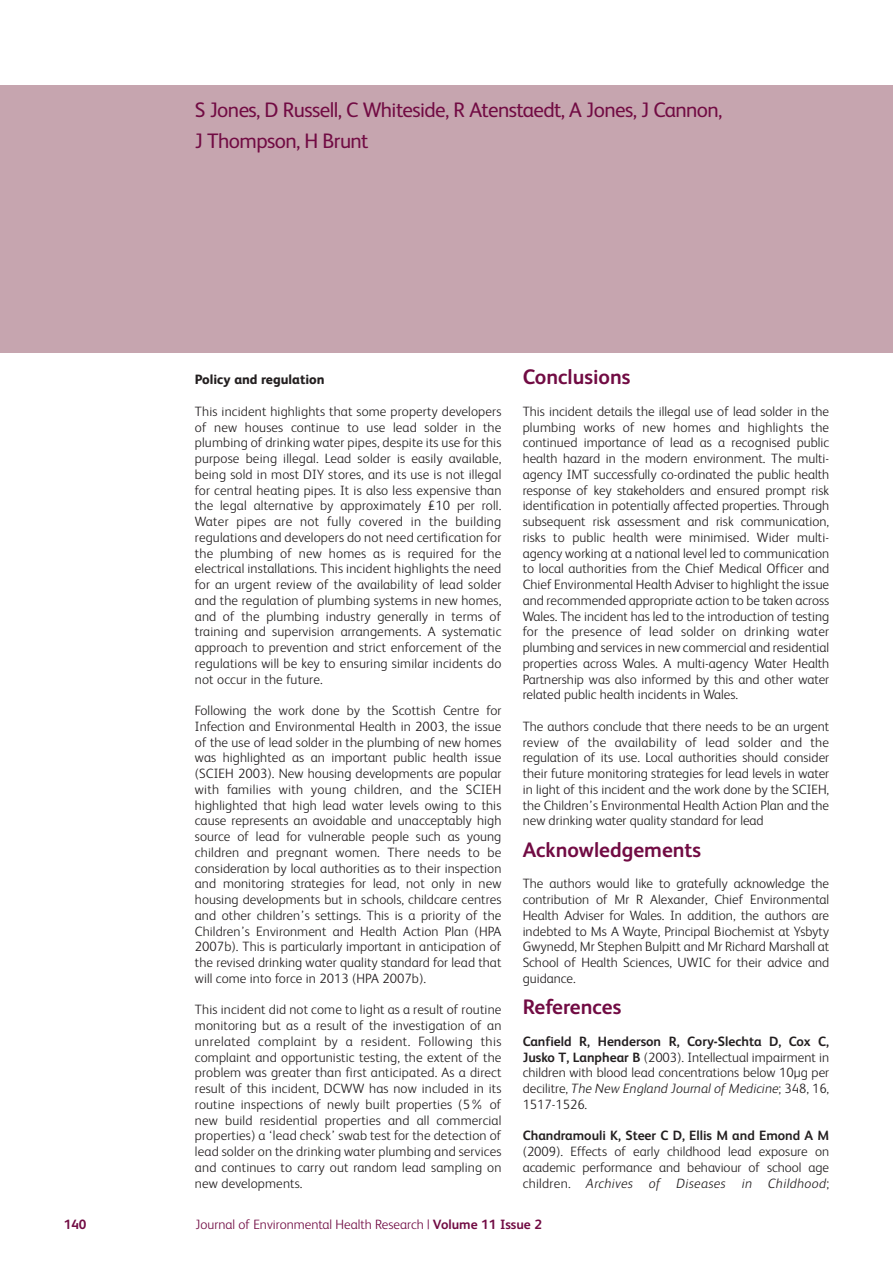
<style>
.page{position:relative;width:893px;height:1263px;background:#fff}
.page>*{position:absolute;margin:0;border:0;box-sizing:border-box;transform-origin:0 0}
.t1{font:21px/31.5px "FS Albert";letter-spacing:-.03em;color:#710b43}
.t2{font:700 21px "FS Albert";color:#710b43}
.t3{font:300 13.5px/15.8px "FS Albert";color:#231f20;text-align:justify}
.t4{font:300 13.5px "FS Albert";color:#710b43}
.t5{font:700 13.5px "FS Albert";color:#231f20}
.t6{font:800 13.5px "FS Albert";color:#231f20}
.t7{font:700 13.5px "FS Albert";color:#710b43}
.s1{font-weight:700}
.s2{font-style:italic}
</style>
<div class="page">
<div style="left:0;top:85px;width:893px;height:268px;background:#c6a5af"></div>
<h1 class="t1" style="left:195px;top:96px;width:529px">S Jones, D Russell, C Whiteside, R Atenstaedt, A Jones, J Cannon,<br>J Thompson, H Brunt</h1>
<p class="t6" style="left:195px;top:375px;width:131px">Policy and regulation</p>
<p class="t3" style="left:195px;top:405px;width:308px">This incident highlights that some property developers of new houses continue to use lead solder in the plumbing of drinking water pipes, despite its use for this purpose being illegal. Lead solder is easily available, being sold in most DIY stores, and its use is not illegal for central heating pipes. It is also less expensive than the legal alternative by approximately £10 per roll.<br>Water pipes are not fully covered in the building regulations and developers do not need certification for the plumbing of new homes as is required for the electrical installations. This incident highlights the need for an urgent review of the availability of lead solder and the regulation of plumbing systems in new homes, and of the plumbing industry generally in terms of training and supervision arrangements. A systematic approach to prevention and strict enforcement of the regulations will be key to ensuring similar incidents do not occur in the future.</p>
<p class="t3" style="left:195px;top:704px;width:308px">Following the work done by the Scottish Centre for Infection and Environmental Health in 2003, the issue of the use of lead solder in the plumbing of new homes was highlighted as an important public health issue (SCIEH 2003). New housing developments are popular with families with young children, and the SCIEH highlighted that high lead water levels owing to this cause represents an avoidable and unacceptably high source of lead for vulnerable people such as young children and pregnant women. There needs to be consideration by local authorities as to their inspection and monitoring strategies for lead, not only in new housing developments but in schools, childcare centres and other children’s settings. This is a priority of the Children’s Environment and Health Action Plan (HPA 2007b). This is particularly important in anticipation of the revised drinking water quality standard for lead that will come into force in 2013 (HPA 2007b).</p>
<p class="t3" style="left:195px;top:1003px;width:308px">This incident did not come to light as a result of routine monitoring but as a result of the investigation of an unrelated complaint by a resident. Following this complaint and opportunistic testing, the extent of the problem was greater than first anticipated. As a direct result of this incident, DCWW has now included in its routine inspections of newly built properties (5% of new build residential properties and all commercial properties) a ‘lead check’ swab test for the detection of lead solder on the drinking water plumbing and services and continues to carry out random lead sampling on new developments.</p>
<h1 class="t2" style="left:523px;top:370px;width:109px">Conclusions</h1>
<p class="t3" style="left:523px;top:405px;width:308px">This incident details the illegal use of lead solder in the plumbing works of new homes and highlights the continued importance of lead as a recognised public health hazard in the modern environment. The multi&shy;agency IMT successfully co-ordinated the public health response of key stakeholders and ensured prompt risk identification in potentially affected properties. Through subsequent risk assessment and risk communication, risks to public health were minimised. Wider multi&shy;agency working at a national level led to communication to local authorities from the Chief Medical Officer and Chief Environmental Health Adviser to highlight the issue and recommended appropriate action to be taken across Wales. The incident has led to the introduction of testing for the presence of lead solder on drinking water plumbing and services in new commercial and residential properties across Wales. A multi-agency Water Health Partnership was also informed by this and other water related public health incidents in Wales.</p>
<p class="t3" style="left:523px;top:720px;width:308px">The authors conclude that there needs to be an urgent review of the availability of lead solder and the regulation of its use. Local authorities should consider their future monitoring strategies for lead levels in water in light of this incident and the work done by the SCIEH, the Children’s Environmental Health Action Plan and the new drinking water quality standard for lead</p>
<h1 class="t2" style="left:523px;top:842px;width:180px">Acknowledgements</h1>
<p class="t3" style="left:523px;top:877px;width:308px">The authors would like to gratefully acknowledge the contribution of Mr R Alexander, Chief Environmental Health Adviser for Wales. In addition, the authors are indebted to Ms A Wayte, Principal Biochemist at Ysbyty Gwynedd, Mr Stephen Bulpitt and Mr Richard Marshall at School of Health Sciences, UWIC for their advice and guidance.</p>
<h1 class="t2" style="left:523px;top:1000px;width:100px">References</h1>
<p class="t3" style="left:523px;top:1035px;width:308px"><span class="s1">Canfield R, Henderson R, Cory-Slechta D, Cox C, Jusko T, Lanphear B</span> (2003). Intellectual impairment in children with blood lead concentrations below 10µg per decilitre, <span class="s2">The New England Journal of Medicine</span>; 348, 16, 1517-1526.</p>
<p class="t5" style="left:523px;top:1131px;width:308px">Chandramouli K, Steer C D, Ellis M and Emond A M</p>
<p class="t3" style="left:523px;top:1145px;width:308px">(2009). Effects of early childhood lead exposure on academic performance and behaviour of school age children. <span class="s2">Archives of Diseases in Childhood</span>;</p>
<p class="t7" style="left:64px;top:1219px;width:24px">140</p>
<p class="t4" style="left:196px;top:1219px;width:348px">Journal of Environmental Health Research | <span class="s1">Volume 11 Issue 2</span></p>
</div>
